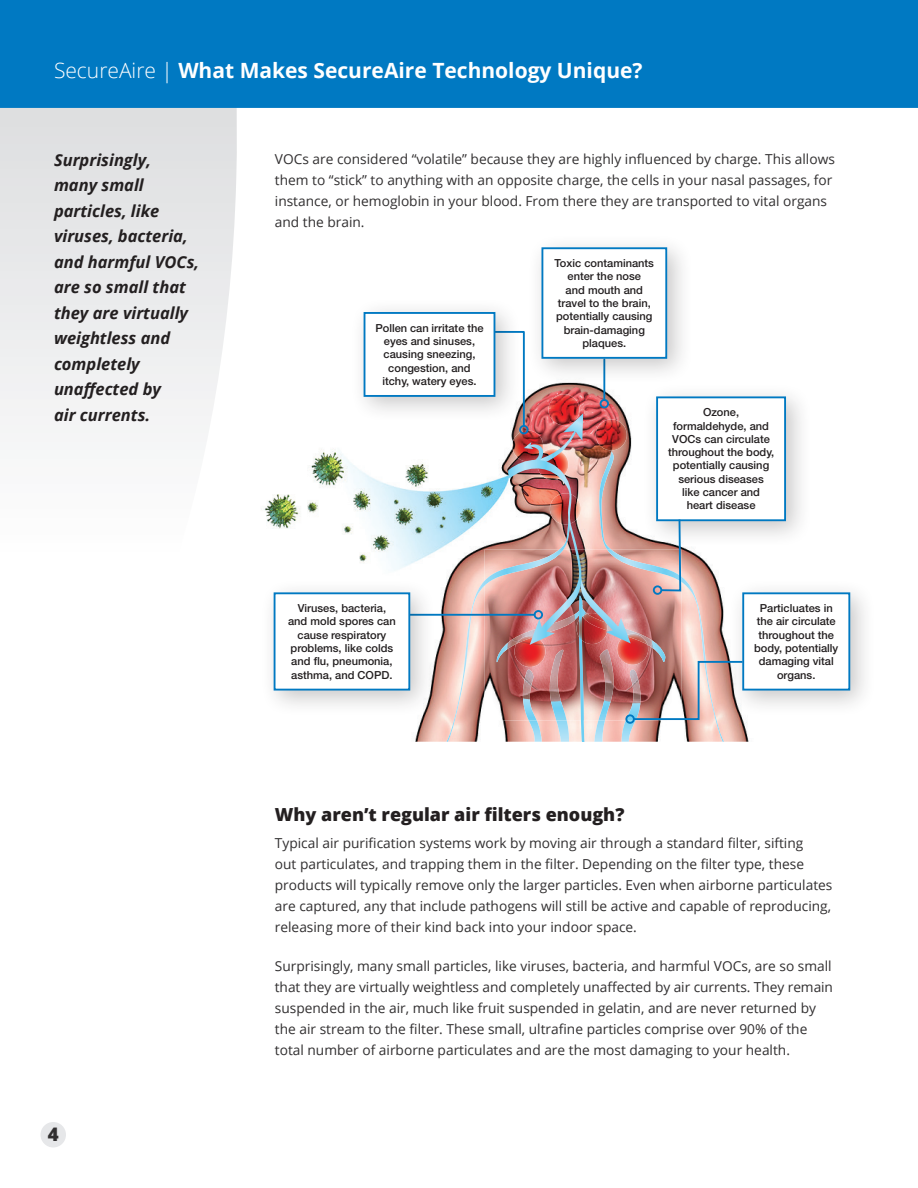
<style>
.page{position:relative;width:918px;height:1188px;background:#fff}
.page>*{position:absolute;margin:0;border:0;box-sizing:border-box;transform-origin:0 0}
.t1{font:700 21px "Open Sans";color:#fff}
.Body_Copy{font:800 18.75px "Open Sans";color:#312f30}
.Subhead-1{font:800 18px "Open Sans";color:#231f20}
.Pull_Quote{font:italic 700 16.5px/25.5px "Open Sans";color:#231f20}
.Body_Copy-2{font:13.65px/21px "Open Sans";color:#312f30}
.t2{font:500 11.1px/13.4px "Helvetica Neue LT Std";color:#231f20;text-align:center}
.s1{font-weight:300}
</style>
<div class="page">
<svg style="left:0;top:108px;width:237px;height:325px"></svg>
<img style="left:220px;top:373px;width:53px;height:153px">
<div style="left:728px;top:578px;width:149px;height:139px;background:#231f20;opacity:.25"></div>
<img style="left:273px;top:246px;width:578px;height:496px">
<div style="left:625px;top:714px;width:10px;height:10px;border:2px solid #0079c2;border-radius:50%"></div>
<div style="left:0;top:0;width:918px;height:108px;background:#0079c2"></div>
<div style="left:40px;top:1122px;width:26px;height:26px;background:#e6e7e9;border-radius:50%"></div>
<p class="t1" style="left:54px;top:55px;width:590px"><span class="s1">SecureAire |</span> What Makes SecureAire Technology Unique?</p>
<p class="Pull_Quote" style="left:54px;top:146px;width:147px">Surprisingly,<br>many small particles, like viruses, bacteria, and harmful VOCs, are so small that they are virtually weightless and completely unaffected by<br>air currents.</p>
<p class="Body_Copy" style="left:48px;top:1120px;width:12px">4</p>
<p class="Body_Copy-2" style="left:275px;top:148px;width:562px">VOCs are considered “volatile” because they are highly influenced by charge. This allows them to “stick” to anything with an opposite charge, the cells in your nasal passages, for instance, or hemoglobin in your blood. From there they are transported to vital organs and the brain.</p>
<p class="t2" style="left:375px;top:321px;width:110px">Pollen can irritate the eyes and sinuses, causing sneezing, congestion, and itchy, watery eyes.</p>
<p class="t2" style="left:288px;top:601px;width:109px">Viruses, bacteria, and mold spores can cause respiratory problems, like colds and flu, pneumonia, asthma, and COPD.</p>
<p class="t2" style="left:555px;top:256px;width:101px">Toxic contaminants enter the nose<br>and mouth and travel to the brain, potentially causing brain-damaging plaques.</p>
<p class="t2" style="left:668px;top:405px;width:108px">Ozone, formaldehyde, and<br>VOCs can circulate throughout the body, potentially causing serious diseases<br>like cancer and heart disease</p>
<p class="t2" style="left:754px;top:601px;width:86px">Particluates in the air circulate throughout the body, potentially damaging vital organs.</p>
<p class="Subhead-1" style="left:275px;top:800px;width:351px">Why aren’t regular air filters enough?</p>
<p class="Body_Copy-2" style="left:275px;top:832px;width:559px">Typical air purification systems work by moving air through a standard filter, sifting<br>out particulates, and trapping them in the filter. Depending on the filter type, these products will typically remove only the larger particles. Even when airborne particulates are captured, any that include pathogens will still be active and capable of reproducing, releasing more of their kind back into your indoor space.</p>
<p class="Body_Copy-2" style="left:275px;top:955px;width:560px">Surprisingly, many small particles, like viruses, bacteria, and harmful VOCs, are so small that they are virtually weightless and completely unaffected by air currents. They remain suspended in the air, much like fruit suspended in gelatin, and are never returned by the air stream to the filter. These small, ultrafine particles comprise over 90% of the total number of airborne particulates and are the most damaging to your health.</p>
</div>
